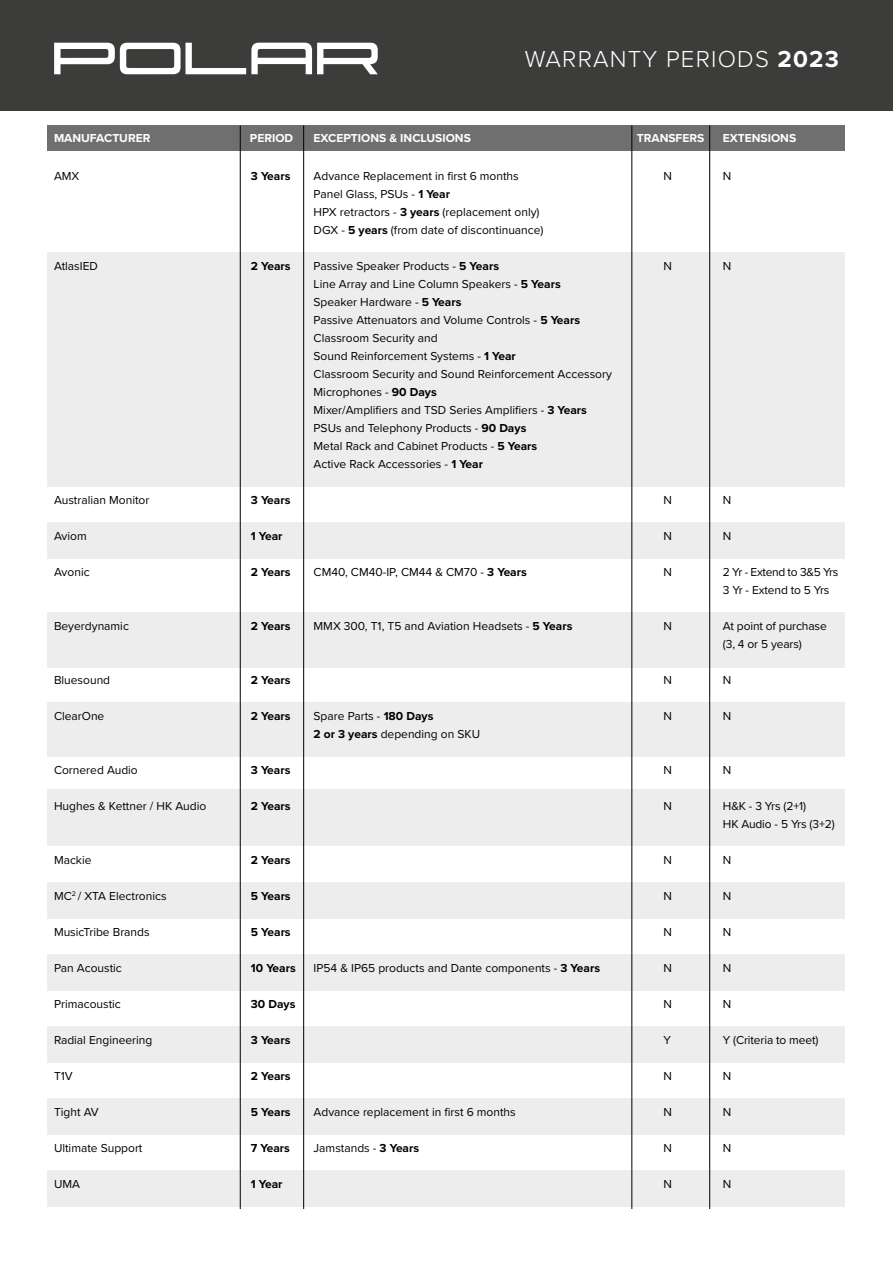
<style>
.page{position:relative;width:893px;height:1263px;background:#fff}
.page>*{position:absolute;margin:0;border:0;box-sizing:border-box;transform-origin:0 0}
.t1{font:300 24px "Proxima Nova";letter-spacing:.05em;color:#fff}
.t2{font:12px/18px "Proxima Nova";color:#000}
.t3{font:700 12px "Proxima Nova";color:#000}
.t4{font:700 12px "Proxima Nova";color:#fff}
.t5{font:12px/18px "Proxima Nova";letter-spacing:-.03em;color:#000}
.s1{font-weight:700}
</style>
<div class="page">
<div style="left:47px;top:252px;width:797px;height:234px;background:#ededed"></div>
<div style="left:47px;top:522px;width:797px;height:36px;background:#ededed"></div>
<div style="left:47px;top:612px;width:797px;height:55px;background:#ededed"></div>
<div style="left:47px;top:702px;width:797px;height:54px;background:#ededed"></div>
<div style="left:47px;top:790px;width:797px;height:56px;background:#ededed"></div>
<div style="left:47px;top:882px;width:797px;height:36px;background:#ededed"></div>
<div style="left:47px;top:954px;width:797px;height:36px;background:#ededed"></div>
<div style="left:47px;top:1026px;width:797px;height:36px;background:#ededed"></div>
<div style="left:47px;top:1098px;width:797px;height:36px;background:#ededed"></div>
<div style="left:47px;top:1170px;width:797px;height:36px;background:#ededed"></div>
<div style="left:47px;top:125px;width:797px;height:26px;background:#706f6f"></div>
<div style="left:0;top:0;width:893px;height:111px;background:#3c3c3b"></div>
<svg style="left:54px;top:43px;width:324px;height:31px"></svg>
<hr style="left:240px;top:125px;width:1px;height:1084px;background:#000">
<hr style="left:303px;top:125px;width:1px;height:1084px;background:#000">
<hr style="left:631px;top:125px;width:1px;height:1084px;background:#000">
<hr style="left:709px;top:125px;width:1px;height:1084px;background:#000">
<h1 class="t1" style="left:525px;top:41px;width:316px">WARRANTY PERIODS <span class="s1">2023</span></h1>
<p class="t4" style="left:54px;top:129px;width:98px">MANUFACTURER</p>
<p class="t4" style="left:250px;top:129px;width:45px">PERIOD</p>
<p class="t4" style="left:314px;top:129px;width:159px">EXCEPTIONS &amp; INCLUSIONS</p>
<p class="t4" style="left:637px;top:129px;width:69px">TRANSFERS</p>
<p class="t4" style="left:723px;top:129px;width:75px">EXTENSIONS</p>
<p class="t2" style="left:54px;top:166px;width:27px">AMX</p>
<p class="t3" style="left:251px;top:167px;width:41px">3 Years</p>
<p class="t2" style="left:314px;top:166px;width:231px">Advance Replacement in first 6 months Panel Glass, PSUs - <span class="s1">1 Year<br></span>HPX retractors - <span class="s1">3 years</span> (replacement only)<br>DGX - <span class="s1">5 years</span> (from date of discontinuance)</p>
<p class="t2" style="left:314px;top:256px;width:300px">Passive Speaker Products - <span class="s1">5 Years<br></span>Line Array and Line Column Speakers - <span class="s1">5 Years<br></span>Speaker Hardware - <span class="s1">5 Years<br></span>Passive Attenuators and Volume Controls - <span class="s1">5 Years </span>Classroom Security and<br>Sound Reinforcement Systems - <span class="s1">1 Year<br></span>Classroom Security and Sound Reinforcement Accessory Microphones - <span class="s1">90 Days<br></span>Mixer/Amplifiers and TSD Series Amplifiers - <span class="s1">3 Years </span>PSUs and Telephony Products - <span class="s1">90 Days<br></span>Metal Rack and Cabinet Products - <span class="s1">5 Years<br></span>Active Rack Accessories - <span class="s1">1 Year</span></p>
<p class="t2" style="left:663px;top:166px;width:10px">N</p>
<p class="t2" style="left:723px;top:166px;width:10px">N</p>
<p class="t3" style="left:251px;top:257px;width:41px">2 Years</p>
<p class="t2" style="left:54px;top:256px;width:45px">AtlasIED</p>
<p class="t2" style="left:663px;top:256px;width:10px">N</p>
<p class="t2" style="left:723px;top:256px;width:10px">N</p>
<p class="t2" style="left:54px;top:490px;width:97px">Australian Monitor</p>
<p class="t2" style="left:54px;top:526px;width:34px">Aviom</p>
<p class="t2" style="left:54px;top:562px;width:37px">Avonic</p>
<p class="t2" style="left:54px;top:616px;width:76px">Beyerdynamic</p>
<p class="t2" style="left:54px;top:670px;width:58px">Bluesound</p>
<p class="t2" style="left:54px;top:706px;width:52px">ClearOne</p>
<p class="t2" style="left:54px;top:760px;width:85px">Cornered Audio</p>
<p class="t2" style="left:54px;top:796px;width:154px">Hughes &amp; Kettner / HK Audio</p>
<p class="t2" style="left:54px;top:850px;width:39px">Mackie</p>
<p class="t2" style="left:54px;top:886px;width:114px">MC<sup>2</sup> / XTA Electronics</p>
<p class="t2" style="left:54px;top:922px;width:97px">MusicTribe Brands</p>
<p class="t2" style="left:54px;top:958px;width:69px">Pan Acoustic</p>
<p class="t2" style="left:54px;top:994px;width:68px">Primacoustic</p>
<p class="t2" style="left:54px;top:1030px;width:100px">Radial Engineering</p>
<p class="t2" style="left:54px;top:1066px;width:20px">T1V</p>
<p class="t2" style="left:54px;top:1102px;width:46px">Tight AV</p>
<p class="t2" style="left:54px;top:1138px;width:90px">Ultimate Support</p>
<p class="t2" style="left:54px;top:1174px;width:28px">UMA</p>
<p class="t3" style="left:251px;top:491px;width:41px">3 Years</p>
<p class="t3" style="left:251px;top:527px;width:33px">1 Year</p>
<p class="t3" style="left:251px;top:563px;width:41px">2 Years</p>
<p class="t3" style="left:251px;top:617px;width:41px">2 Years</p>
<p class="t3" style="left:251px;top:671px;width:41px">2 Years</p>
<p class="t3" style="left:251px;top:707px;width:41px">2 Years</p>
<p class="t3" style="left:251px;top:761px;width:41px">3 Years</p>
<p class="t3" style="left:251px;top:797px;width:41px">2 Years</p>
<p class="t3" style="left:251px;top:851px;width:41px">2 Years</p>
<p class="t3" style="left:251px;top:887px;width:41px">5 Years</p>
<p class="t3" style="left:251px;top:923px;width:41px">5 Years</p>
<p class="t3" style="left:251px;top:959px;width:46px">10 Years</p>
<p class="t3" style="left:251px;top:995px;width:46px">30 Days</p>
<p class="t3" style="left:251px;top:1031px;width:41px">3 Years</p>
<p class="t3" style="left:251px;top:1067px;width:41px">2 Years</p>
<p class="t3" style="left:251px;top:1103px;width:41px">5 Years</p>
<p class="t3" style="left:251px;top:1139px;width:41px">7 Years</p>
<p class="t3" style="left:251px;top:1175px;width:33px">1 Year</p>
<p class="t2" style="left:314px;top:562px;width:215px">CM40, CM40-IP, CM44 &amp; CM70 - <span class="s1">3 Years</span></p>
<p class="t2" style="left:314px;top:616px;width:260px">MMX 300, T1, T5 and Aviation Headsets - <span class="s1">5 Years</span></p>
<p class="t2" style="left:314px;top:706px;width:168px">Spare Parts - <span class="s1">180 Days<br>2 or 3 years</span> depending on SKU</p>
<p class="t2" style="left:314px;top:958px;width:288px">IP54 &amp; IP65 products and Dante components - <span class="s1">3 Years</span></p>
<p class="t2" style="left:314px;top:1102px;width:204px">Advance replacement in first 6 months</p>
<p class="t2" style="left:314px;top:1138px;width:107px">Jamstands - <span class="s1">3 Years</span></p>
<p class="t2" style="left:663px;top:490px;width:10px">N</p>
<p class="t2" style="left:663px;top:526px;width:10px">N</p>
<p class="t2" style="left:663px;top:562px;width:10px">N</p>
<p class="t2" style="left:663px;top:616px;width:10px">N</p>
<p class="t2" style="left:663px;top:670px;width:10px">N</p>
<p class="t2" style="left:663px;top:706px;width:10px">N</p>
<p class="t2" style="left:663px;top:760px;width:10px">N</p>
<p class="t2" style="left:663px;top:796px;width:10px">N</p>
<p class="t2" style="left:663px;top:850px;width:10px">N</p>
<p class="t2" style="left:663px;top:886px;width:10px">N</p>
<p class="t2" style="left:663px;top:922px;width:10px">N</p>
<p class="t2" style="left:663px;top:958px;width:10px">N</p>
<p class="t2" style="left:663px;top:994px;width:10px">N</p>
<p class="t2" style="left:663px;top:1030px;width:9px">Y</p>
<p class="t2" style="left:663px;top:1066px;width:10px">N</p>
<p class="t2" style="left:663px;top:1102px;width:10px">N</p>
<p class="t2" style="left:663px;top:1138px;width:10px">N</p>
<p class="t2" style="left:663px;top:1174px;width:10px">N</p>
<p class="t2" style="left:723px;top:490px;width:10px">N</p>
<p class="t2" style="left:723px;top:526px;width:10px">N</p>
<p class="t5" style="left:723px;top:562px;width:117px">2 Yr - Extend to 3&amp;5 Yrs<br>3 Yr - Extend to 5 Yrs</p>
<p class="t2" style="left:723px;top:616px;width:105px">At point of purchase (3, 4 or 5 years)</p>
<p class="t2" style="left:723px;top:670px;width:10px">N</p>
<p class="t2" style="left:723px;top:706px;width:10px">N</p>
<p class="t2" style="left:723px;top:760px;width:10px">N</p>
<p class="t2" style="left:723px;top:796px;width:113px">H&amp;K - 3 Yrs (2+1)<br>HK Audio - 5 Yrs (3+2)</p>
<p class="t2" style="left:723px;top:850px;width:10px">N</p>
<p class="t2" style="left:723px;top:886px;width:10px">N</p>
<p class="t2" style="left:723px;top:922px;width:10px">N</p>
<p class="t2" style="left:723px;top:958px;width:10px">N</p>
<p class="t2" style="left:723px;top:994px;width:10px">N</p>
<p class="t2" style="left:723px;top:1030px;width:97px">Y (Criteria to meet)</p>
<p class="t2" style="left:723px;top:1066px;width:10px">N</p>
<p class="t2" style="left:723px;top:1102px;width:10px">N</p>
<p class="t2" style="left:723px;top:1138px;width:10px">N</p>
<p class="t2" style="left:723px;top:1174px;width:10px">N</p>
</div>
